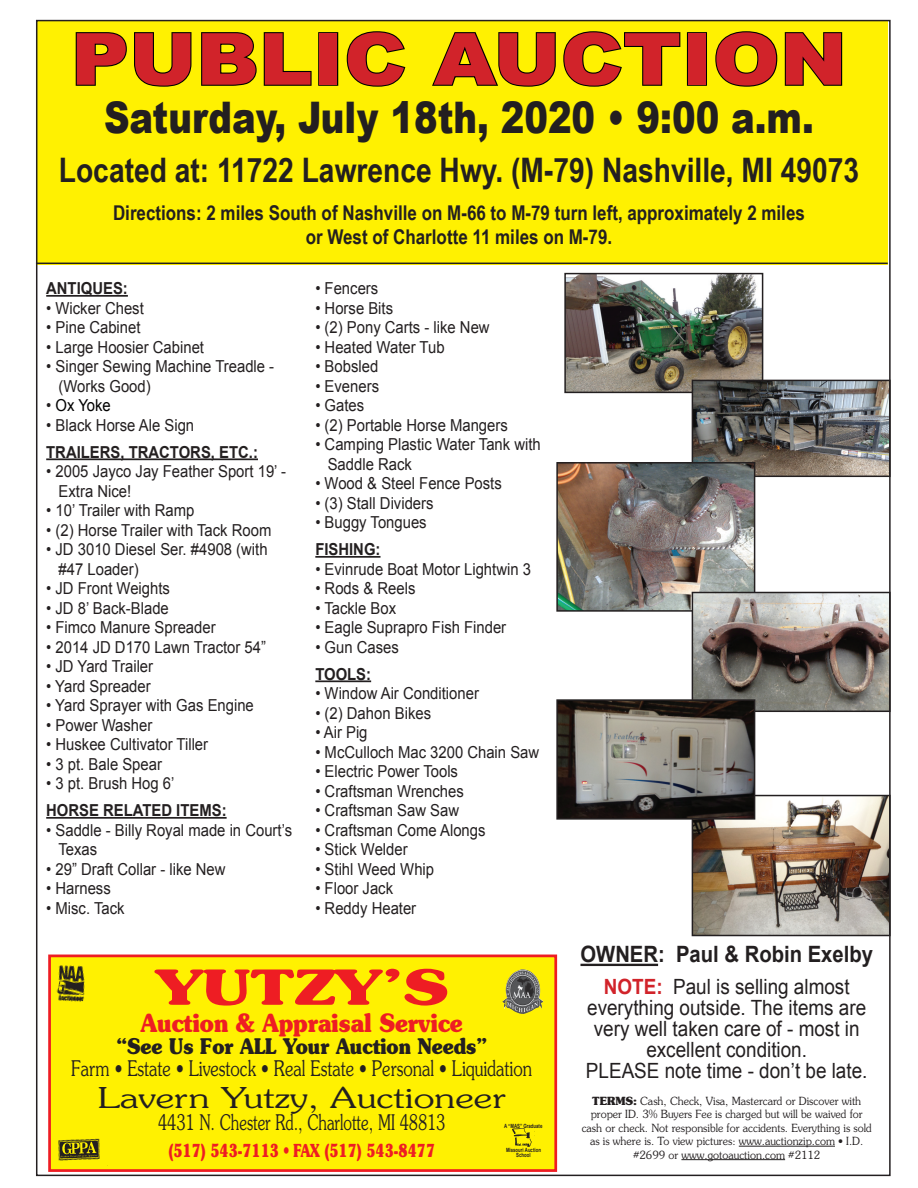
<style>
.page{position:relative;width:918px;height:1188px;background:#fff}
.page>*{position:absolute;margin:0;border:0;box-sizing:border-box;transform-origin:0 0}
.t1{font:900 72px "Arial";color:#d1232a;scale:1.12 1}
.t2{font:700 48.3px "Souvenir";color:#ee1d23;scale:1.3 1}
.t3{font:900 43.5px "Arial";color:#231f20;scale:.81 1}
.t4{font:700 33.75px "Arial Narrow";color:#231f20}
.t5{font:300 28.65px "Souvenir";color:#231f20;scale:1.3 1}
.t6{font:700 25.05px "Souvenir";color:#ee1d23;scale:.86 1}
.t7{font:700 22.5px "Arial";color:#231f20;scale:.9 1}
.t8{font:300 21.45px "Souvenir";color:#231f20;scale:.78 1}
.t9{font:300 21.45px "Souvenir";color:#231f20;scale:.71 1}
.t10{font:700 21.45px "Souvenir";color:#231f20;scale:.86 1}
.t11{font:21px/21px "Arial";color:#231f20;text-align:center;scale:.9 1}
.t12{font:700 20.4px/24.5px "Arial Narrow";color:#231f20;text-align:center}
.t13{font:700 18px "Souvenir";color:#ee1d23;scale:.71 1}
.t14{font:16.5px/19.5px "Arial";color:#231f20;scale:.9 1}
.t15{font:700 16.5px "Arial";color:#231f20;scale:.9 1}
.t16{font:16.5px "Arial";color:#000;scale:.9 1}
.t17{font:300 11.25px/13.5px "Souvenir";color:#231f20;text-align:center;scale:.95 1}
.t18{font:700 5.7px/4.9px "Arial";color:#231f20;text-align:center;scale:.75 1}
.s1{color:#231f20}
.s2{font-weight:700;color:#d1232a}
.s3{font-weight:700}
</style>
<div class="page">
<div style="left:36px;top:21px;width:852px;height:244px;background:#fff101"></div>
<svg style="left:75px;top:32px;width:117px;height:55px"></svg>
<svg style="left:201px;top:32px;width:111px;height:54px"></svg>
<div style="left:318px;top:32px;width:20px;height:54px;border:2px solid #000"></div>
<svg style="left:346px;top:31px;width:60px;height:56px"></svg>
<svg style="left:432px;top:31px;width:249px;height:56px"></svg>
<div style="left:687px;top:32px;width:20px;height:54px;border:2px solid #000"></div>
<svg style="left:715px;top:31px;width:63px;height:56px"></svg>
<svg style="left:784px;top:32px;width:59px;height:54px"></svg>
<div style="left:48px;top:955px;width:509px;height:217px;background:#fff101;border:3px solid #ee1d23"></div>
<img style="left:48px;top:954px;width:49px;height:62px">
<img style="left:58px;top:1138px;width:42px;height:23px">
<img style="left:512px;top:1128px;width:20px;height:19px">
<img style="left:502px;top:969px;width:41px;height:45px">
<hr style="left:739px;top:1146px;width:96px;height:1px;background:#231f20">
<hr style="left:681px;top:1159px;width:104px;height:1px;background:#231f20">
<hr style="left:580px;top:964px;width:78px;height:2px;background:#231f20">
<hr style="left:46px;top:295px;width:82px;height:2px;background:#231f20">
<hr style="left:46px;top:458px;width:212px;height:2px;background:#231f20">
<hr style="left:46px;top:817px;width:181px;height:2px;background:#231f20">
<hr style="left:315px;top:556px;width:66px;height:2px;background:#231f20">
<hr style="left:315px;top:680px;width:56px;height:2px;background:#231f20">
<hr style="left:36px;top:263px;width:852px;height:1px;background:#231f20">
<img style="left:695px;top:798px;width:193px;height:135px">
<div style="left:692px;top:795px;width:199px;height:141px;border:2px solid #231f20"></div>
<img style="left:567px;top:276px;width:193px;height:114px">
<div style="left:564px;top:273px;width:199px;height:120px;border:2px solid #231f20"></div>
<img style="left:695px;top:383px;width:193px;height:91px">
<div style="left:692px;top:380px;width:199px;height:97px;border:2px solid #231f20"></div>
<img style="left:559px;top:465px;width:193px;height:144px">
<div style="left:556px;top:462px;width:199px;height:150px;border:2px solid #231f20"></div>
<img style="left:695px;top:595px;width:193px;height:114px">
<div style="left:692px;top:592px;width:199px;height:120px;border:2px solid #231f20"></div>
<img style="left:559px;top:702px;width:193px;height:115px">
<div style="left:556px;top:699px;width:199px;height:121px;border:2px solid #231f20"></div>
<h1 class="t1" style="left:71px;top:7px;width:694px">PUBLIC AUCTION</h1>
<h3 class="t3" style="left:104px;top:86px;width:878px">Saturday, July 18th, 2020 • 9:00 a.m.</h3>
<h3 class="t4" style="left:59px;top:145px;width:802px">Located at: 11722 Lawrence Hwy. (M-79) Nashville, MI 49073</h3>
<p class="t12" style="left:113px;top:199px;width:693px">Directions: 2 miles South of Nashville on M-66 to M-79 turn left, approximately 2 miles or West of Charlotte 11 miles on M-79.</p>
<p class="t15" style="left:46px;top:277px;width:92px">ANTIQUES:</p>
<p class="t14" style="left:46px;top:298px;width:110px">• Wicker Chest</p>
<p class="t14" style="left:46px;top:318px;width:106px">• Pine Cabinet</p>
<p class="t14" style="left:46px;top:337px;width:177px">• Large Hoosier Cabinet</p>
<p class="t14" style="left:59px;top:357px;width:241px;text-indent:-12px">• Singer Sewing Machine Treadle - (Works Good)</p>
<p class="t16" style="left:46px;top:394px;width:73px"><span class="s1">•</span> Ox Yoke</p>
<p class="t14" style="left:46px;top:415px;width:166px">• Black Horse Ale Sign</p>
<p class="t15" style="left:46px;top:441px;width:237px">TRAILERS, TRACTORS, ETC.:</p>
<p class="t14" style="left:59px;top:462px;width:254px;text-indent:-12px">• 2005 Jayco Jay Feather Sport 19’ -<br>Extra Nice!</p>
<p class="t14" style="left:46px;top:501px;width:166px">• 10’ Trailer with Ramp</p>
<p class="t14" style="left:46px;top:520px;width:252px">• (2) Horse Trailer with Tack Room</p>
<p class="t14" style="left:59px;top:540px;width:234px;text-indent:-12px">• JD 3010 Diesel Ser. #4908 (with #47 Loader)</p>
<p class="t14" style="left:46px;top:579px;width:139px">• JD Front Weights</p>
<p class="t14" style="left:46px;top:598px;width:138px">• JD 8’ Back-Blade</p>
<p class="t14" style="left:46px;top:618px;width:190px">• Fimco Manure Spreader</p>
<p class="t14" style="left:46px;top:637px;width:246px">• 2014 JD D170 Lawn Tractor 54”</p>
<p class="t14" style="left:46px;top:657px;width:120px">• JD Yard Trailer</p>
<p class="t14" style="left:46px;top:676px;width:118px">• Yard Spreader</p>
<p class="t14" style="left:46px;top:696px;width:232px">• Yard Sprayer with Gas Engine</p>
<p class="t14" style="left:46px;top:715px;width:119px">• Power Washer</p>
<p class="t14" style="left:46px;top:735px;width:181px">• Huskee Cultivator Tiller</p>
<p class="t14" style="left:46px;top:754px;width:130px">• 3 pt. Bale Spear</p>
<p class="t14" style="left:46px;top:774px;width:144px">• 3 pt. Brush Hog 6’</p>
<p class="t15" style="left:46px;top:799px;width:202px">HORSE RELATED ITEMS:</p>
<p class="t14" style="left:58px;top:820px;width:261px;text-indent:-12px">• Saddle - Billy Royal made in Court’s<br>Texas</p>
<p class="t14" style="left:46px;top:859px;width:201px">• 29” Draft Collar - like New</p>
<p class="t14" style="left:46px;top:879px;width:73px">• Harness</p>
<p class="t14" style="left:46px;top:898px;width:89px">• Misc. Tack</p>
<p class="t14" style="left:315px;top:279px;width:71px">• Fencers</p>
<p class="t14" style="left:315px;top:298px;width:88px">• Horse Bits</p>
<p class="t14" style="left:315px;top:318px;width:195px">• (2) Pony Carts - like New</p>
<p class="t14" style="left:315px;top:337px;width:145px">• Heated Water Tub</p>
<p class="t14" style="left:315px;top:357px;width:71px">• Bobsled</p>
<p class="t14" style="left:315px;top:376px;width:72px">• Eveners</p>
<p class="t14" style="left:315px;top:396px;width:56px">• Gates</p>
<p class="t14" style="left:315px;top:415px;width:215px">• (2) Portable Horse Mangers</p>
<p class="t14" style="left:328px;top:435px;width:238px;text-indent:-12px">• Camping Plastic Water Tank with<br>Saddle Rack</p>
<p class="t14" style="left:315px;top:474px;width:209px">• Wood &amp; Steel Fence Posts</p>
<p class="t14" style="left:315px;top:493px;width:133px">• (3) Stall Dividers</p>
<p class="t14" style="left:315px;top:513px;width:125px">• Buggy Tongues</p>
<p class="t15" style="left:315px;top:538px;width:74px">FISHING:</p>
<p class="t14" style="left:315px;top:559px;width:241px">• Evinrude Boat Motor Lightwin 3</p>
<p class="t14" style="left:315px;top:579px;width:113px">• Rods &amp; Reels</p>
<p class="t14" style="left:315px;top:598px;width:91px">• Tackle Box</p>
<p class="t14" style="left:315px;top:618px;width:214px">• Eagle Suprapro Fish Finder</p>
<p class="t14" style="left:315px;top:637px;width:94px">• Gun Cases</p>
<p class="t15" style="left:315px;top:663px;width:64px">TOOLS:</p>
<p class="t14" style="left:315px;top:684px;width:183px">• Window Air Conditioner</p>
<p class="t14" style="left:315px;top:703px;width:130px">• (2) Dahon Bikes</p>
<p class="t14" style="left:315px;top:723px;width:60px">• Air Pig</p>
<p class="t14" style="left:315px;top:742px;width:250px">• McCulloch Mac 3200 Chain Saw</p>
<p class="t14" style="left:315px;top:762px;width:160px">• Electric Power Tools</p>
<p class="t14" style="left:315px;top:781px;width:167px">• Craftsman Wrenches</p>
<p class="t14" style="left:315px;top:801px;width:161px">• Craftsman Saw Saw</p>
<p class="t14" style="left:315px;top:820px;width:191px">• Craftsman Come Alongs</p>
<p class="t14" style="left:315px;top:840px;width:104px">• Stick Welder</p>
<p class="t14" style="left:315px;top:859px;width:134px">• Stihl Weed Whip</p>
<p class="t14" style="left:315px;top:879px;width:88px">• Floor Jack</p>
<p class="t14" style="left:315px;top:898px;width:114px">• Reddy Heater</p>
<h2 class="t2" style="left:155px;top:956px;width:227px">YUTZY’S</h2>
<h3 class="t6" style="left:141px;top:1007px;width:376px">Auction &amp; Appraisal Service</h3>
<h3 class="t10" style="left:116px;top:1032px;width:433px">“See Us For ALL Your Auction Needs”</h3>
<h3 class="t8" style="left:71px;top:1055px;width:593px">Farm • Estate • Livestock • Real Estate • Personal • Liquidation</h3>
<h3 class="t5" style="left:98px;top:1080px;width:316px">Lavern Yutzy, Auctioneer</h3>
<h3 class="t9" style="left:158px;top:1109px;width:406px">4431 N. Chester Rd., Charlotte, MI 48813</h3>
<p class="t13" style="left:168px;top:1139px;width:377px">(517) 543-7113 • FAX (517) 543-8477</p>
<p class="t18" style="left:504px;top:1123px;width:53px">A “MAS” Graduate</p>
<p class="t18" style="left:506px;top:1148px;width:48px">Missouri Auction<br>School</p>
<h3 class="t7" style="left:580px;top:940px;width:327px">OWNER: Paul &amp; Robin Exelby</h3>
<p class="t11" style="left:586px;top:976px;width:314px"><span class="s2">NOTE:</span> Paul is selling almost everything outside. The items are very well taken care of - most in excellent condition.<br>PLEASE note time - don’t be late.</p>
<p class="t17" style="left:582px;top:1093px;width:307px"><span class="s3">TERMS:</span> Cash, Check, Visa, Mastercard or Discover with proper ID. 3% Buyers Fee is charged but will be waived for cash or check. Not responsible for accidents. Everything is sold as is where is. To view pictures: www.auctionzip.com • I.D. #2699 or www.gotoauction.com #2112</p>
</div>
